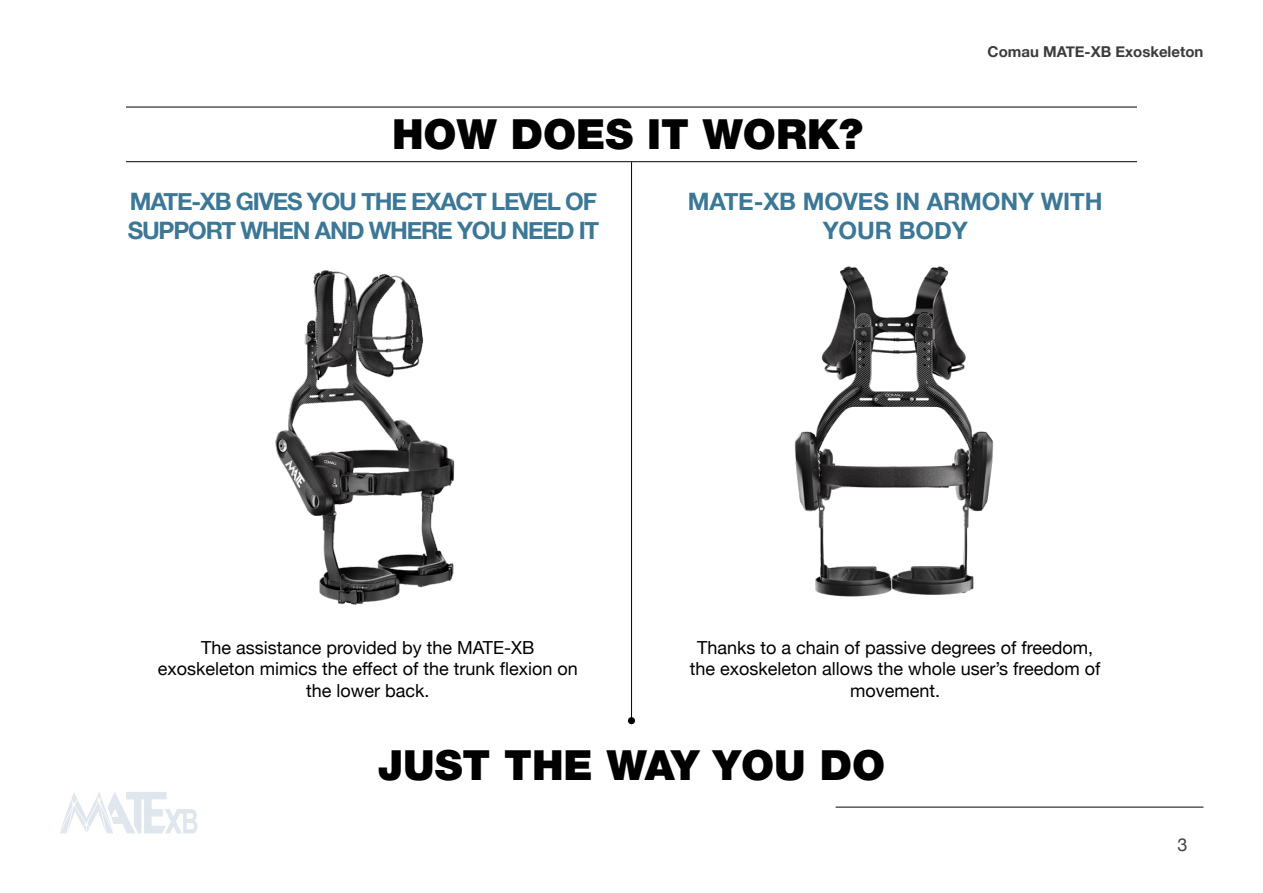
<style>
.page{position:relative;width:1263px;height:893px;background:#fff}
.page>*{position:absolute;margin:0;border:0;box-sizing:border-box;transform-origin:0 0}
.t1{font:900 41.7px "Helvetica Neue";color:#000}
.t2{font:700 24px/28.5px "Helvetica Neue";letter-spacing:-.05em;color:#3c7896}
.t3{font:700 24px/28.5px "Helvetica Neue";letter-spacing:-.005em;color:#3c7896;text-align:center}
.t4{font:18px/21.6px "Helvetica Neue";color:#000;text-align:center}
.t5{font:18px "Helvetica Neue";color:#414042}
.t6{font:700 15px "Helvetica Neue";color:#3c3c3c}
</style>
<div class="page">
<hr style="left:836px;top:806px;width:367px;height:2px;background:#414042">
<hr style="left:126px;top:107px;width:1011px;height:1px;background:#000">
<hr style="left:126px;top:161px;width:1011px;height:1px;background:#000">
<hr style="left:631px;top:162px;width:1px;height:559px;background:#000">
<div style="left:628px;top:717px;width:7px;height:7px;background:#000;border-radius:50%"></div>
<svg style="left:60px;top:792px;width:138px;height:41px"></svg>
<img style="left:275px;top:270px;width:180px;height:335px">
<img style="left:794px;top:266px;width:200px;height:331px">
<h1 class="t1" style="left:392px;top:109px;width:473px">HOW DOES IT WORK?</h1>
<p class="t6" style="left:988px;top:40px;width:217px">Comau MATE-XB Exoskeleton</p>
<h2 class="t2" style="left:128px;top:188px;width:473px">MATE-XB GIVES YOU THE EXACT LEVEL OF<br>SUPPORT WHEN AND WHERE YOU NEED IT</h2>
<h2 class="t3" style="left:688px;top:188px;width:416px">MATE-XB MOVES IN ARMONY WITH<br>YOUR BODY</h2>
<p class="t4" style="left:158px;top:637px;width:421px">The assistance provided by the MATE-XB exoskeleton mimics the effect of the trunk flexion on the lower back.</p>
<p class="t4" style="left:690px;top:637px;width:412px">Thanks to a chain of passive degrees of freedom, the exoskeleton allows the whole user’s freedom of movement.</p>
<h1 class="t1" style="left:378px;top:740px;width:509px">JUST THE WAY YOU DO</h1>
<p class="t5" style="left:1177px;top:831px;width:12px">3</p>
</div>
